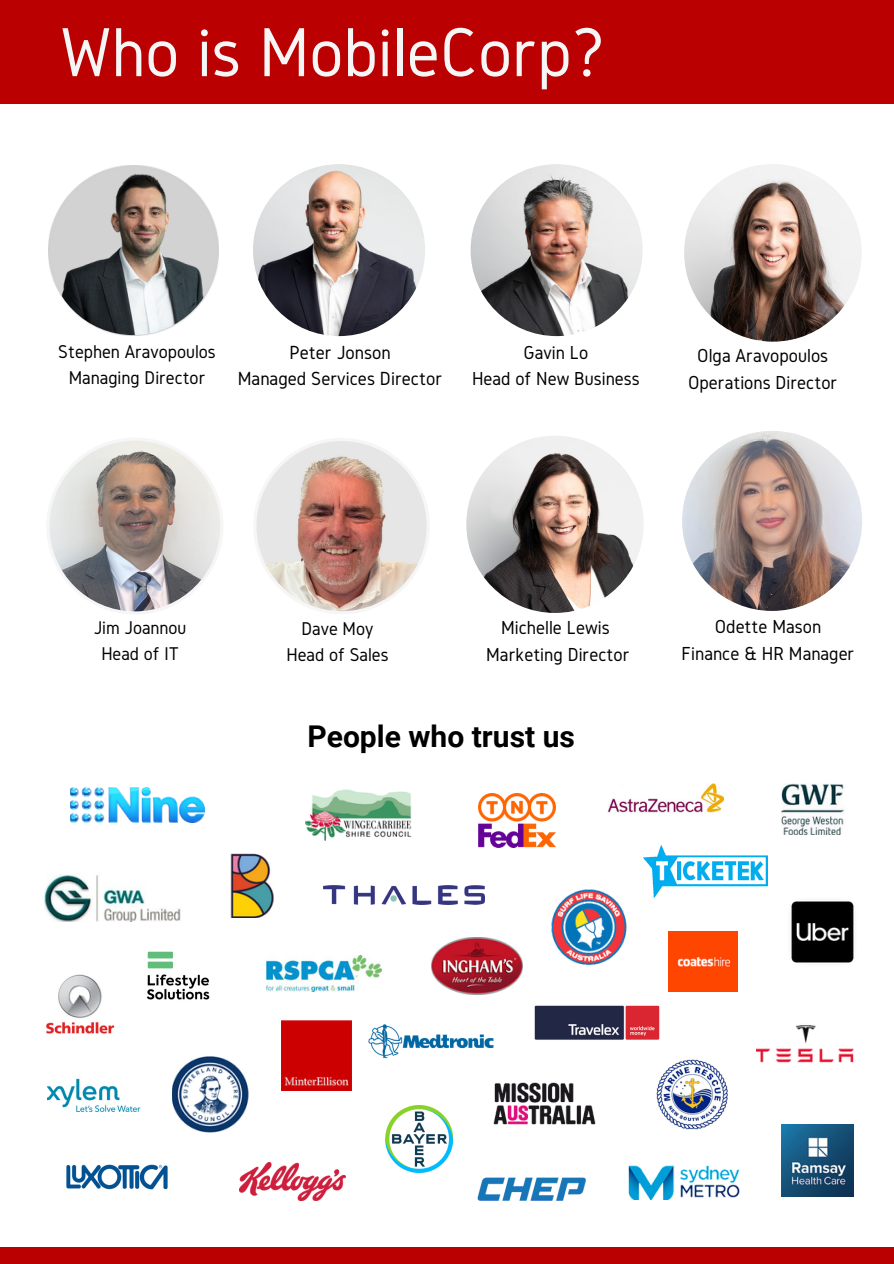
<style>
.page{position:relative;width:894px;height:1264px;background:#fff}
.page>*{position:absolute;margin:0;border:0;box-sizing:border-box;transform-origin:0 0}
.t1{font:72px "Gidole";color:#f7f6f6}
.t2{font:700 30px "Roboto";color:#000}
.t3{font:19.8px/26.8px "Gidole";color:#000;text-align:center}
.t4{font:19.65px/26.7px "Gidole";color:#000;text-align:center}
.t5{font:19.5px/26.5px "Gidole";color:#000;text-align:center}
.t6{font:19.2px/26.1px "Gidole";color:#000;text-align:center}
</style>
<div class="page">
<div style="left:0;top:1247px;width:893px;height:16px;background:#ba0000"></div>
<div style="left:0;top:0;width:893px;height:104px;background:#ba0000"></div>
<img style="left:48px;top:165px;width:170px;height:170px">
<img style="left:48px;top:165px;width:170px;height:170px;border-radius:50%">
<img style="left:253px;top:164px;width:172px;height:172px;border-radius:50%">
<img style="left:466px;top:435px;width:177px;height:178px;border-radius:50%">
<img style="left:643px;top:845px;width:124px;height:52px">
<img style="left:781px;top:1124px;width:71px;height:72px">
<img style="left:656px;top:1059px;width:71px;height:70px">
<img style="left:493px;top:1082px;width:103px;height:42px">
<img style="left:431px;top:937px;width:92px;height:57px">
<img style="left:70px;top:788px;width:134px;height:34px">
<img style="left:791px;top:901px;width:63px;height:62px">
<img style="left:324px;top:885px;width:161px;height:19px">
<img style="left:551px;top:889px;width:76px;height:77px">
<img style="left:267px;top:955px;width:114px;height:36px">
<img style="left:756px;top:1025px;width:97px;height:38px">
<img style="left:281px;top:1020px;width:70px;height:70px">
<img style="left:66px;top:1164px;width:102px;height:26px">
<img style="left:368px;top:1024px;width:126px;height:34px">
<img style="left:668px;top:931px;width:69px;height:60px">
<img style="left:385px;top:1105px;width:67px;height:67px">
<img style="left:478px;top:793px;width:77px;height:54px">
<img style="left:781px;top:783px;width:64px;height:51px">
<img style="left:607px;top:783px;width:116px;height:30px">
<img style="left:628px;top:1165px;width:112px;height:34px">
<img style="left:47px;top:1078px;width:93px;height:34px">
<img style="left:477px;top:1177px;width:109px;height:24px">
<img style="left:44px;top:874px;width:136px;height:47px">
<img style="left:146px;top:951px;width:64px;height:49px">
<img style="left:306px;top:789px;width:105px;height:51px">
<img style="left:534px;top:1005px;width:126px;height:35px">
<img style="left:172px;top:1056px;width:77px;height:76px">
<img style="left:230px;top:853px;width:43px;height:64px">
<img style="left:240px;top:1162px;width:105px;height:38px">
<img style="left:46px;top:974px;width:69px;height:60px">
<svg style="left:49px;top:440px;width:172px;height:172px"></svg>
<svg style="left:256px;top:441px;width:171px;height:171px"></svg>
<img style="left:682px;top:431px;width:179px;height:180px;border-radius:50%">
<img style="left:470px;top:164px;width:172px;height:172px;border-radius:50%">
<img style="left:684px;top:164px;width:177px;height:177px;border-radius:50%">
<h1 class="t1" style="left:60px;top:13px;width:546px">Who is MobileCorp?</h1>
<p class="t6" style="left:58px;top:338px;width:159px">Stephen Aravopoulos<br>Managing Director</p>
<p class="t3" style="left:238px;top:338px;width:206px">Peter Jonson<br>Managed Services Director</p>
<p class="t5" style="left:472px;top:339px;width:169px">Gavin Lo<br>Head of New Business</p>
<p class="t4" style="left:687px;top:342px;width:151px">Olga Aravopoulos<br>Operations Director</p>
<p class="t6" style="left:94px;top:614px;width:94px">Jim Joannou<br>Head of IT</p>
<p class="t6" style="left:286px;top:615px;width:104px">Dave Moy<br>Head of Sales</p>
<p class="t4" style="left:681px;top:613px;width:174px">Odette Mason<br>Finance &amp; HR Manager</p>
<p class="t4" style="left:486px;top:614px;width:145px">Michelle Lewis<br>Marketing Director</p>
<h2 class="t2" style="left:307px;top:719px;width:269px">People who trust us</h2>
</div>
